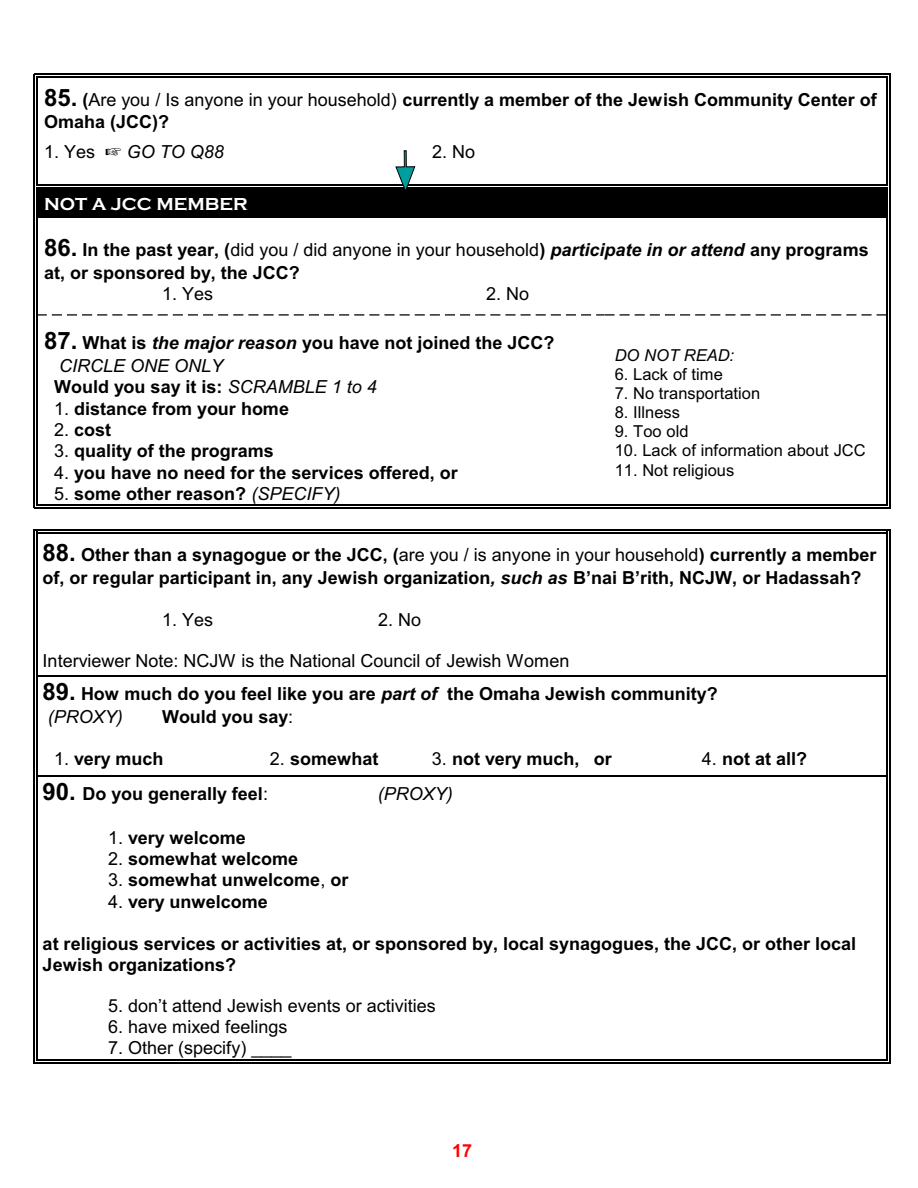
<style>
.page{position:relative;width:918px;height:1188px;background:#fff}
.page>*{position:absolute;margin:0;border:0;box-sizing:border-box;transform-origin:0 0}
.t1{font:700 18px/22.6px "Arial";color:#000}
.t2{font:18px "Arial";color:#000}
.t3{font:italic 18px "Arial";color:#000}
.t4{font:700 18px "Copperplate Gothic";color:#fff}
.t5{font:700 18px "Arial";color:#f00}
.t6{font:16.5px "Arial";color:#000}
.t7{font:italic 16.5px "Arial";color:#000}
.s1{font-size:24px}
.s2{font-weight:400}
.s3{font-style:italic}
.s4{font-weight:400;font-style:italic}
</style>
<div class="page">
<hr style="left:37px;top:77px;width:1px;height:108px;background:#000">
<hr style="left:887px;top:77px;width:1px;height:108px;background:#000">
<hr style="left:37px;top:77px;width:851px;height:1px;background:#000">
<hr style="left:34px;top:74px;width:1px;height:111px;background:#000">
<hr style="left:890px;top:74px;width:1px;height:111px;background:#000">
<hr style="left:34px;top:74px;width:857px;height:1px;background:#000">
<div style="left:37px;top:188px;width:851px;height:30px;background:#000"></div>
<hr style="left:34px;top:185px;width:1px;height:33px;background:#000">
<hr style="left:890px;top:185px;width:1px;height:33px;background:#000">
<hr style="left:37px;top:185px;width:851px;height:1px;background:#000">
<hr style="left:37px;top:218px;width:1px;height:96px;background:#000">
<hr style="left:887px;top:218px;width:1px;height:96px;background:#000">
<hr style="left:34px;top:218px;width:1px;height:96px;background:#000">
<hr style="left:890px;top:218px;width:1px;height:96px;background:#000">
<hr style="left:37px;top:314px;width:1px;height:191px;background:#000">
<hr style="left:37px;top:504px;width:567px;height:1px;background:#000">
<hr style="left:34px;top:314px;width:1px;height:194px;background:#000">
<hr style="left:34px;top:507px;width:570px;height:1px;background:#000">
<hr style="left:887px;top:314px;width:1px;height:191px;background:#000">
<svg style="left:38px;top:314px;width:849px;height:2px"></svg>
<hr style="left:604px;top:504px;width:284px;height:1px;background:#000">
<hr style="left:890px;top:314px;width:1px;height:194px;background:#000">
<hr style="left:604px;top:507px;width:287px;height:1px;background:#000">
<hr style="left:37px;top:532px;width:1px;height:143px;background:#000">
<hr style="left:887px;top:532px;width:1px;height:143px;background:#000">
<hr style="left:37px;top:532px;width:851px;height:1px;background:#000">
<hr style="left:34px;top:529px;width:1px;height:146px;background:#000">
<hr style="left:890px;top:529px;width:1px;height:146px;background:#000">
<hr style="left:34px;top:529px;width:857px;height:1px;background:#000">
<hr style="left:37px;top:675px;width:1px;height:100px;background:#000">
<hr style="left:887px;top:675px;width:1px;height:100px;background:#000">
<hr style="left:34px;top:675px;width:1px;height:100px;background:#000">
<hr style="left:890px;top:675px;width:1px;height:100px;background:#000">
<hr style="left:38px;top:675px;width:849px;height:1px;background:#000">
<hr style="left:37px;top:775px;width:1px;height:286px;background:#000">
<hr style="left:887px;top:775px;width:1px;height:286px;background:#000">
<hr style="left:37px;top:1060px;width:851px;height:1px;background:#000">
<hr style="left:34px;top:775px;width:1px;height:289px;background:#000">
<hr style="left:890px;top:775px;width:1px;height:289px;background:#000">
<hr style="left:34px;top:1063px;width:857px;height:1px;background:#000">
<hr style="left:38px;top:775px;width:849px;height:2px;background:#000">
<svg style="left:395px;top:150px;width:21px;height:40px"></svg>
<p class="t1" style="left:44px;top:90px;width:834px"><span class="s1">85.</span> (<span class="s2">Are you / Is anyone in your household)</span> currently a member of the Jewish Community Center of<br>Omaha (JCC)?</p>
<p class="t2" style="left:44px;top:144px;width:53px">1. Yes</p>
<p class="t3" style="left:127px;top:144px;width:99px">GO TO Q88</p>
<p class="t2" style="left:432px;top:144px;width:45px">2. No</p>
<p class="t4" style="left:44px;top:193px;width:205px">NOT A JCC MEMBER</p>
<p class="t1" style="left:44px;top:240px;width:826px"><span class="s1">86.</span> In the past year, (<span class="s2">did you / did anyone in your household</span>) <span class="s3">participate in or attend</span> any programs at, or sponsored by, the JCC?</p>
<p class="t2" style="left:162px;top:286px;width:53px">1. Yes</p>
<p class="t2" style="left:486px;top:286px;width:45px">2. No</p>
<p class="t1" style="left:54px;top:334px;width:502px;line-height:22px;text-indent:-10px"><span class="s1">87.</span> What is <span class="s3">the major reason</span> you have not joined the JCC?<br><span class="s4">CIRCLE ONE ONLY<br></span>Would you say it is: <span class="s4">SCRAMBLE 1 to 4</span></p>
<p class="t1" style="left:54px;top:399px;width:237px"><span class="s2">1.</span> distance from your home</p>
<p class="t1" style="left:54px;top:420px;width:59px"><span class="s2">2.</span> cost</p>
<p class="t1" style="left:54px;top:441px;width:221px"><span class="s2">3.</span> quality of the programs</p>
<p class="t1" style="left:54px;top:463px;width:405px"><span class="s2">4.</span> you have no need for the services offered, or</p>
<p class="t1" style="left:54px;top:484px;width:288px"><span class="s2">5.</span> some other reason? <span class="s4">(SPECIFY)</span></p>
<p class="t7" style="left:615px;top:349px;width:121px">DO NOT READ:</p>
<p class="t6" style="left:615px;top:368px;width:110px">6. Lack of time</p>
<p class="t6" style="left:615px;top:387px;width:147px">7. No transportation</p>
<p class="t6" style="left:615px;top:406px;width:67px">8. Illness</p>
<p class="t6" style="left:615px;top:425px;width:75px">9. Too old</p>
<p class="t6" style="left:615px;top:444px;width:252px">10. Lack of information about JCC</p>
<p class="t6" style="left:615px;top:464px;width:121px">11. Not religious</p>
<p class="t1" style="left:43px;top:545px;width:835px"><span class="s1">88.</span> Other than a synagogue or the JCC, (<span class="s2">are you / is anyone in your household</span>) currently a member of, or regular participant in, any Jewish organization<span class="s3">, such as</span> B’nai B’rith, NCJW, or Hadassah?</p>
<p class="t2" style="left:162px;top:612px;width:53px">1. Yes</p>
<p class="t2" style="left:378px;top:612px;width:45px">2. No</p>
<p class="t2" style="left:43px;top:654px;width:528px">Interviewer Note: NCJW is the National Council of Jewish Women</p>
<p class="t1" style="left:43px;top:684px;width:677px"><span class="s1">89.</span> How much do you feel like you are <span class="s3">part of</span> the Omaha Jewish community? <span class="s4">(PROXY)</span></p>
<p class="t1" style="left:162px;top:707px;width:133px">Would you say<span class="s2">:</span></p>
<p class="t1" style="left:54px;top:749px;width:111px"><span class="s2">1.</span> very much</p>
<p class="t1" style="left:270px;top:749px;width:110px"><span class="s2">2.</span> somewhat</p>
<p class="t1" style="left:432px;top:749px;width:182px"><span class="s2">3.</span> not very much, or</p>
<p class="t1" style="left:702px;top:749px;width:107px"><span class="s2">4.</span> not at all?</p>
<p class="t1" style="left:43px;top:784px;width:227px"><span class="s1">90.</span> Do you generally feel<span class="s2">:</span></p>
<p class="t3" style="left:378px;top:787px;width:77px">(PROXY)</p>
<p class="t1" style="left:108px;top:828px;width:139px"><span class="s2">1.</span> very welcome</p>
<p class="t1" style="left:108px;top:849px;width:192px"><span class="s2">2.</span> somewhat welcome</p>
<p class="t1" style="left:108px;top:870px;width:242px"><span class="s2">3.</span> somewhat unwelcome<span class="s2">,</span> or</p>
<p class="t1" style="left:108px;top:892px;width:161px"><span class="s2">4.</span> very unwelcome</p>
<p class="t1" style="left:43px;top:934px;width:815px;line-height:21.3px">at religious services or activities at, or sponsored by, local synagogues, the JCC, or other local<br>Jewish organizations?</p>
<p class="t2" style="left:108px;top:999px;width:329px">5. don’t attend Jewish events or activities</p>
<p class="t2" style="left:108px;top:1020px;width:181px">6. have mixed feelings</p>
<p class="t2" style="left:108px;top:1040px;width:185px">7. Other (specify) ____</p>
<p class="t5" style="left:452px;top:1144px;width:22px">17</p>
</div>
